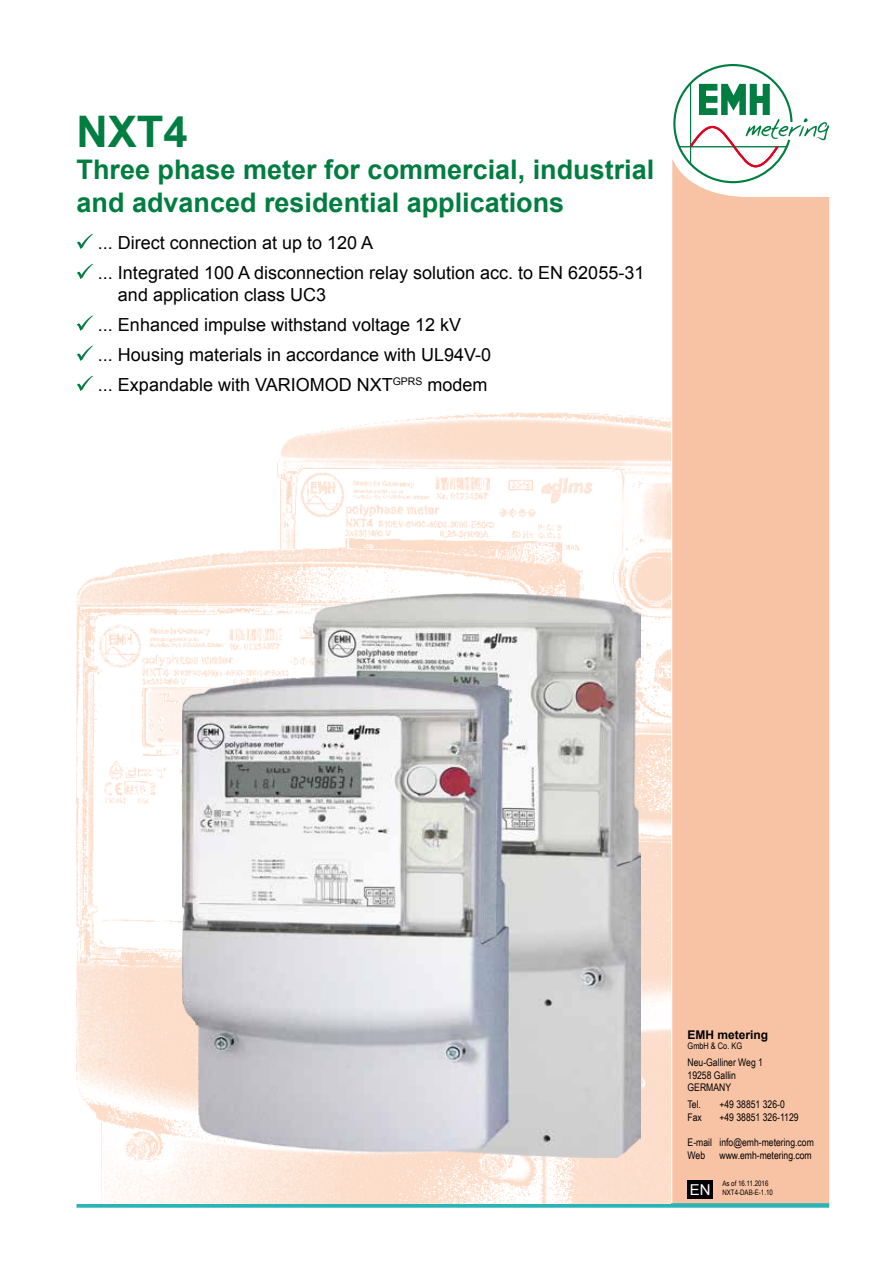
<style>
.page{position:relative;width:893px;height:1263px;background:#fff}
.page>*{position:absolute;margin:0;border:0;box-sizing:border-box;transform-origin:0 0}
.t1{font:700 43.5px "Arial";color:#007d40}
.t2{font:700 27px/32.4px "Arial";color:#007d40}
.t3{font:18px/30.2px "Arial";color:#000}
.t4{font:15px "Arial";color:#fff}
.t5{font:700 12px "Arial";color:#000}
.t6{font:10.5px/12.6px "Arial Narrow";color:#000}
.t7{font:9px "Arial Narrow";color:#000}
.t8{font:7.5px/9px "Arial Narrow";color:#000}
</style>
<div class="page">
<div style="left:672px;top:184px;width:157px;height:1019px;background:#f8c3a5"></div>
<div style="left:77px;top:1203px;width:752px;height:5px;background:#2bb4b6"></div>
<svg style="left:672px;top:64px;width:157px;height:120px"></svg>
<div style="left:688px;top:1180px;width:25px;height:18px;background:#000"></div>
<svg style="left:77px;top:234px;width:16px;height:15px"></svg>
<svg style="left:77px;top:264px;width:16px;height:15px"></svg>
<svg style="left:77px;top:315px;width:16px;height:16px"></svg>
<svg style="left:77px;top:345px;width:16px;height:16px"></svg>
<svg style="left:77px;top:376px;width:16px;height:15px"></svg>
<img style="left:77px;top:412px;width:594px;height:791px">
<img style="left:183px;top:593px;width:457px;height:564px">
<h1 class="t1" style="left:77px;top:102px;width:113px">NXT4</h1>
<h2 class="t2" style="left:77px;top:154px;width:579px">Three phase meter for commercial, industrial and advanced residential applications</h2>
<p class="t3" style="left:98px;top:228px;width:548px">... Direct connection at up to 120 A<br>... Integrated 100 A disconnection relay solution acc. to EN 62055‑31</p>
<p class="t3" style="left:98px;top:280px;width:395px;text-indent:20px">and application class UC3<br>... Enhanced impulse withstand voltage 12 kV<br>... Housing materials in accordance with UL94V‑0 ... Expandable with VARIOMOD NXT<sup>GPRS</sup> modem</p>
<p class="t5" style="left:688px;top:1026px;width:82px">EMH metering</p>
<p class="t7" style="left:688px;top:1039px;width:56px">GmbH &amp; Co. KG</p>
<p class="t6" style="left:688px;top:1056px;width:77px">Neu-Galliner Weg 1<br>19258 Gallin<br>GERMANY</p>
<p class="t6" style="left:688px;top:1098px;width:15px">Tel.</p>
<p class="t6" style="left:719px;top:1098px;width:67px">+49 38851 326-0</p>
<p class="t6" style="left:688px;top:1110px;width:16px">Fax</p>
<p class="t6" style="left:719px;top:1110px;width:81px">+49 38851 326-1129</p>
<p class="t6" style="left:688px;top:1136px;width:128px">E-mail info@emh-metering.com<br>Web</p>
<p class="t6" style="left:719px;top:1148px;width:94px">www.emh-metering.com</p>
<p class="t4" style="left:690px;top:1179px;width:22px">EN</p>
<p class="t8" style="left:722px;top:1178px;width:52px">As of 16.11.2016<br>NXT4-DAB-E-1.10</p>
</div>
